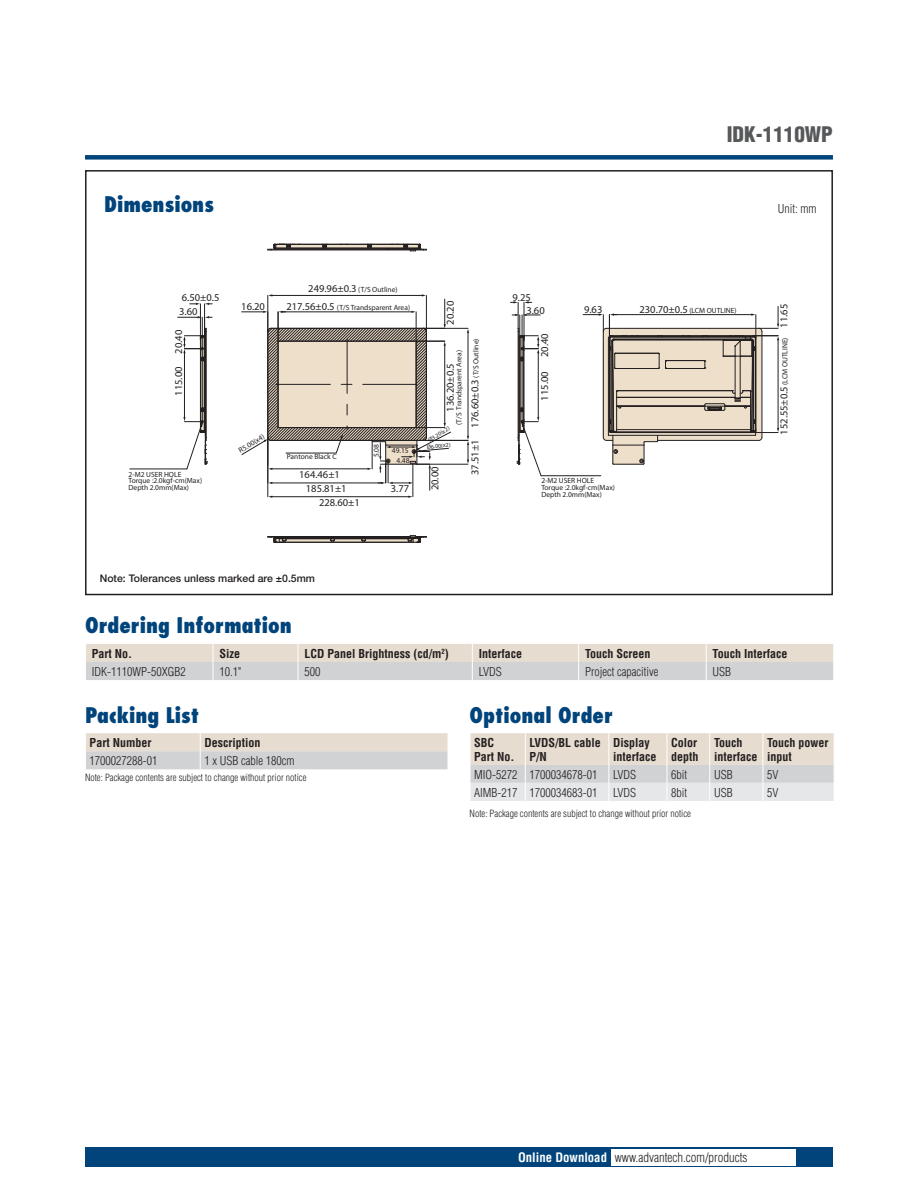
<style>
.page{position:relative;width:918px;height:1188px;background:#fff}
.page>*{position:absolute;margin:0;border:0;box-sizing:border-box;transform-origin:0 0}
.t1{font:800 condensed 21px "Futura";color:#00447b}
.t2{font:900 condensed 21px "Helvetica";color:#57585a}
.t3{font:300 condensed 12.75px "Helvetica";color:#231f20}
.t4{font:700 condensed 12px/13.5px "Helvetica";color:#231f20}
.t5{font:300 condensed 12px "Helvetica";color:#231f20}
.t6{font:10.5px/14.2px "Myriad Pro";color:#231f20}
.t7{font:500 10.5px "Helvetica Neue";color:#231f20}
.t8{font:300 condensed 9.75px "Helvetica";color:#231f20}
.t9{font:7.5px/13.4px "Myriad Pro";color:#231f20}
.t10{font:6px "Myriad Pro";color:#231f20}
.s1{font-size:10.5px}
.s2{font-size:7.5px}
.s3{font-weight:700;color:#fff}
</style>
<div class="page">
<div style="left:85px;top:155px;width:748px;height:5px;background:#00447b"></div>
<div style="left:85px;top:1147px;width:748px;height:20px;background:#00447b"></div>
<div style="left:611px;top:1149px;width:184px;height:16px;background:#fff"></div>
<svg style="left:86px;top:644px;width:748px;height:36px;background:#dbd7d1"></svg>
<svg style="left:86px;top:733px;width:362px;height:36px;background:#dcd7d2"></svg>
<svg style="left:470px;top:733px;width:364px;height:68px;background:#e0dcd7"></svg>
<hr style="left:470px;top:733px;width:1px;height:32px;background:#fff">
<hr style="left:609px;top:733px;width:1px;height:32px;background:#fff">
<hr style="left:667px;top:733px;width:1px;height:32px;background:#fff">
<hr style="left:709px;top:733px;width:1px;height:32px;background:#fff">
<hr style="left:763px;top:733px;width:1px;height:32px;background:#fff">
<hr style="left:525px;top:733px;width:1px;height:32px;background:#fff">
<div style="left:85px;top:170px;width:748px;height:425px;border:2px solid #231f20"></div>
<svg style="left:287px;top:539px;width:120px;height:3px"></svg>
<svg style="left:201px;top:362px;width:3px;height:45px"></svg>
<hr style="left:520px;top:336px;width:4px;height:96px;background:#958c80">
<hr style="left:518px;top:332px;width:1px;height:105px;background:#231f20">
<hr style="left:520px;top:337px;width:1px;height:94px;background:#231f20">
<hr style="left:523px;top:339px;width:1px;height:90px;background:#231f20">
<hr style="left:519px;top:337px;width:1px;height:94px;background:#231f20">
<hr style="left:524px;top:350px;width:1px;height:70px;background:#231f20">
<hr style="left:206px;top:332px;width:1px;height:105px;background:#231f20">
<hr style="left:205px;top:337px;width:1px;height:98px;background:#231f20">
<hr style="left:204px;top:337px;width:1px;height:94px;background:#231f20">
<hr style="left:200px;top:350px;width:1px;height:70px;background:#231f20">
<svg style="left:267px;top:243px;width:160px;height:8px"></svg>
<hr style="left:271px;top:536px;width:139px;height:1px;background:#231f20">
<hr style="left:274px;top:537px;width:112px;height:1px;background:#231f20">
<hr style="left:386px;top:537px;width:30px;height:1px;background:#231f20">
<hr style="left:279px;top:542px;width:134px;height:1px;background:#231f20">
<svg style="left:361px;top:539px;width:5px;height:3px"></svg>
<svg style="left:330px;top:539px;width:5px;height:3px"></svg>
<hr style="left:275px;top:538px;width:144px;height:1px;background:#231f20">
<svg style="left:267px;top:536px;width:20px;height:7px"></svg>
<svg style="left:407px;top:535px;width:20px;height:8px"></svg>
<hr style="left:423px;top:328px;width:45px;height:1px;background:#231f20">
<hr style="left:468px;top:332px;width:1px;height:105px;background:#231f20">
<hr style="left:423px;top:440px;width:45px;height:1px;background:#231f20">
<hr style="left:416px;top:464px;width:52px;height:1px;background:#231f20">
<svg style="left:467px;top:436px;width:2px;height:28px"></svg>
<hr style="left:412px;top:463px;width:1px;height:34px;background:#231f20">
<hr style="left:267px;top:437px;width:1px;height:60px;background:#231f20">
<hr style="left:272px;top:496px;width:137px;height:1px;background:#231f20">
<svg style="left:241px;top:294px;width:211px;height:196px"></svg>
<svg style="left:583px;top:306px;width:196px;height:159px"></svg>
<hr style="left:538px;top:352px;width:1px;height:66px;background:#231f20">
<hr style="left:200px;top:304px;width:1px;height:33px;background:#231f20">
<hr style="left:204px;top:304px;width:1px;height:32px;background:#231f20">
<svg style="left:190px;top:303px;width:22px;height:2px"></svg>
<hr style="left:202px;top:317px;width:1px;height:105px;background:#231f20">
<hr style="left:184px;top:352px;width:1px;height:66px;background:#231f20">
<svg style="left:178px;top:316px;width:34px;height:46px"></svg>
<hr style="left:522px;top:315px;width:1px;height:107px;background:#231f20">
<svg style="left:511px;top:301px;width:29px;height:61px"></svg>
<hr style="left:130px;top:469px;width:57px;height:1px;background:#231f20">
<svg style="left:183px;top:407px;width:25px;height:63px"></svg>
<hr style="left:541px;top:475px;width:60px;height:1px;background:#231f20">
<svg style="left:517px;top:407px;width:25px;height:70px"></svg>
<h1 class="t2" style="left:727px;top:121px;width:108px">IDK-1110WP</h1>
<h1 class="t1" style="left:104px;top:191px;width:111px">Dimensions</h1>
<h3 class="t5" style="left:778px;top:201px;width:40px">Unit: mm</h3>
<p class="t9" style="left:308px;top:283px;width:91px"><span class="s1">249.96±0.3</span> (T/S Outline)</p>
<h3 class="t6" style="left:182px;top:290px;width:39px">6.50±0.5</h3>
<h3 class="t6" style="left:513px;top:290px;width:20px">9.25</h3>
<h3 class="t6" style="left:179px;top:304px;width:20px">3.60</h3>
<h3 class="t6" style="left:171px;top:354px;width:25px;rotate:-90deg">20.40</h3>
<h3 class="t6" style="left:171px;top:396px;width:31px;rotate:-90deg">115.00</h3>
<h3 class="t6" style="left:443px;top:325px;width:25px;rotate:-90deg">20.20</h3>
<h3 class="t6" style="left:241px;top:299px;width:25px">16.20</h3>
<p class="t9" style="left:286px;top:301px;width:125px"><span class="s1">217.56±0.5</span> (T/S Trandsparent Area)</p>
<h3 class="t6" style="left:584px;top:302px;width:20px">9.63</h3>
<h3 class="t6" style="left:526px;top:303px;width:20px">3.60</h3>
<h3 class="t6" style="left:537px;top:357px;width:25px;rotate:-90deg">20.40</h3>
<h3 class="t6" style="left:537px;top:401px;width:31px;rotate:-90deg">115.00</h3>
<p class="t9" style="left:452px;top:425px;width:76px;rotate:-90deg">(T/S Trandsparent Area)</p>
<p class="t9" style="left:469px;top:428px;width:91px;rotate:-90deg"><span class="s1">176.60±0.3</span> (T/S Outline)</p>
<h3 class="t6" style="left:468px;top:475px;width:37px;rotate:-90deg">37.51±1</h3>
<h3 class="t6" style="left:443px;top:412px;width:50px;rotate:-90deg">136.20±0.5</h3>
<p class="t10" style="left:427px;top:437px;width:25px;rotate:-31deg">Ø3.20(x2)</p>
<p class="t10" style="left:426px;top:444px;width:25px;rotate:-6deg">Ø6.00(x2)</p>
<p class="t9" style="left:236px;top:445px;width:30px;rotate:-31deg">R5.00(x4)</p>
<p class="t9" style="left:370px;top:457px;width:15px;rotate:-90deg">5.08</p>
<p class="t9" style="left:392px;top:444px;width:18px">49.15</p>
<p class="t9" style="left:287px;top:450px;width:51px">Pantone Black C</p>
<p class="t9" style="left:397px;top:453px;width:15px">4.48</p>
<h3 class="t6" style="left:428px;top:490px;width:25px;rotate:-90deg">20.00</h3>
<h3 class="t6" style="left:306px;top:467px;width:42px;text-indent:-7px">164.46±1<br>185.81±1</h3>
<p class="t9" style="left:129px;top:467px;width:62px">2-M2 USER HOLE<br>Depth 2.0mm(Max)</p>
<p class="t9" style="left:129px;top:474px;width:75px">Torque :2.0kgf-cm(Max)</p>
<p class="t9" style="left:541px;top:474px;width:62px">2-M2 USER HOLE<br>Depth 2.0mm(Max)</p>
<p class="t9" style="left:541px;top:480px;width:75px">Torque :2.0kgf-cm(Max)</p>
<h3 class="t6" style="left:391px;top:481px;width:20px">3.77</h3>
<h3 class="t6" style="left:319px;top:495px;width:42px">228.60±1</h3>
<p class="t9" style="left:640px;top:303px;width:99px"><span class="s1">230.70±0.5</span> (LCM OUTLINE)</p>
<h3 class="t6" style="left:777px;top:435px;width:132px;rotate:-90deg">152.55±0.5 <span class="s2">(LCM OUTLINE)</span> 11.65</h3>
<h3 class="t7" style="left:100px;top:572px;width:217px">Note: Tolerances unless marked are ±0.5mm</h3>
<h1 class="t1" style="left:85px;top:612px;width:208px">Ordering Information</h1>
<h3 class="t4" style="left:92px;top:647px;width:42px">Part No.</h3>
<h3 class="t4" style="left:219px;top:647px;width:22px">Size</h3>
<h3 class="t4" style="left:304px;top:647px;width:146px">LCD Panel Brightness (cd/m<sup>2</sup>)</h3>
<h3 class="t4" style="left:479px;top:647px;width:45px">Interface</h3>
<h3 class="t4" style="left:585px;top:647px;width:67px">Touch Screen</h3>
<h3 class="t4" style="left:713px;top:647px;width:76px">Touch Interface</h3>
<h3 class="t5" style="left:92px;top:664px;width:95px">IDK-1110WP-50XGB2</h3>
<h3 class="t5" style="left:219px;top:664px;width:24px">10.1"</h3>
<h3 class="t5" style="left:304px;top:664px;width:17px">500</h3>
<h3 class="t5" style="left:479px;top:664px;width:25px">LVDS</h3>
<h3 class="t5" style="left:585px;top:664px;width:75px">Project capacitive</h3>
<h3 class="t5" style="left:713px;top:664px;width:20px">USB</h3>
<h1 class="t1" style="left:85px;top:702px;width:116px">Packing List</h1>
<h3 class="t4" style="left:90px;top:736px;width:63px">Part Number</h3>
<h3 class="t4" style="left:204px;top:736px;width:57px">Description</h3>
<h3 class="t5" style="left:90px;top:753px;width:69px">1700027288-01</h3>
<h3 class="t5" style="left:204px;top:753px;width:91px">1 x USB cable 180cm</h3>
<h3 class="t8" style="left:85px;top:771px;width:223px">Note: Package contents are subject to change without prior notice</h3>
<h1 class="t1" style="left:470px;top:702px;width:145px">Optional Order</h1>
<h3 class="t4" style="left:474px;top:736px;width:42px">SBC<br>Part No.</h3>
<h3 class="t4" style="left:530px;top:736px;width:73px">LVDS/BL cable<br>P/N</h3>
<h3 class="t4" style="left:613px;top:736px;width:45px">Display interface</h3>
<h3 class="t4" style="left:671px;top:736px;width:29px">Color depth</h3>
<h3 class="t4" style="left:714px;top:736px;width:45px">Touch interface</h3>
<h3 class="t4" style="left:767px;top:736px;width:63px">Touch power input</h3>
<h3 class="t5" style="left:474px;top:767px;width:125px">MIO-5272 1700034678-01</h3>
<h3 class="t5" style="left:613px;top:767px;width:25px">LVDS</h3>
<h3 class="t5" style="left:671px;top:767px;width:17px">6bit</h3>
<h3 class="t5" style="left:714px;top:767px;width:20px">USB</h3>
<h3 class="t5" style="left:767px;top:767px;width:13px">5V</h3>
<h3 class="t5" style="left:474px;top:785px;width:125px">AIMB-217 1700034683-01</h3>
<h3 class="t5" style="left:613px;top:785px;width:25px">LVDS</h3>
<h3 class="t5" style="left:671px;top:785px;width:17px">8bit</h3>
<h3 class="t5" style="left:714px;top:785px;width:20px">USB</h3>
<h3 class="t5" style="left:767px;top:785px;width:13px">5V</h3>
<h3 class="t8" style="left:470px;top:807px;width:223px">Note: Package contents are subject to change without prior notice</h3>
<h2 class="t3" style="left:518px;top:1149px;width:231px"><span class="s3">Online Download</span> www.advantech.com/products</h2>
</div>
